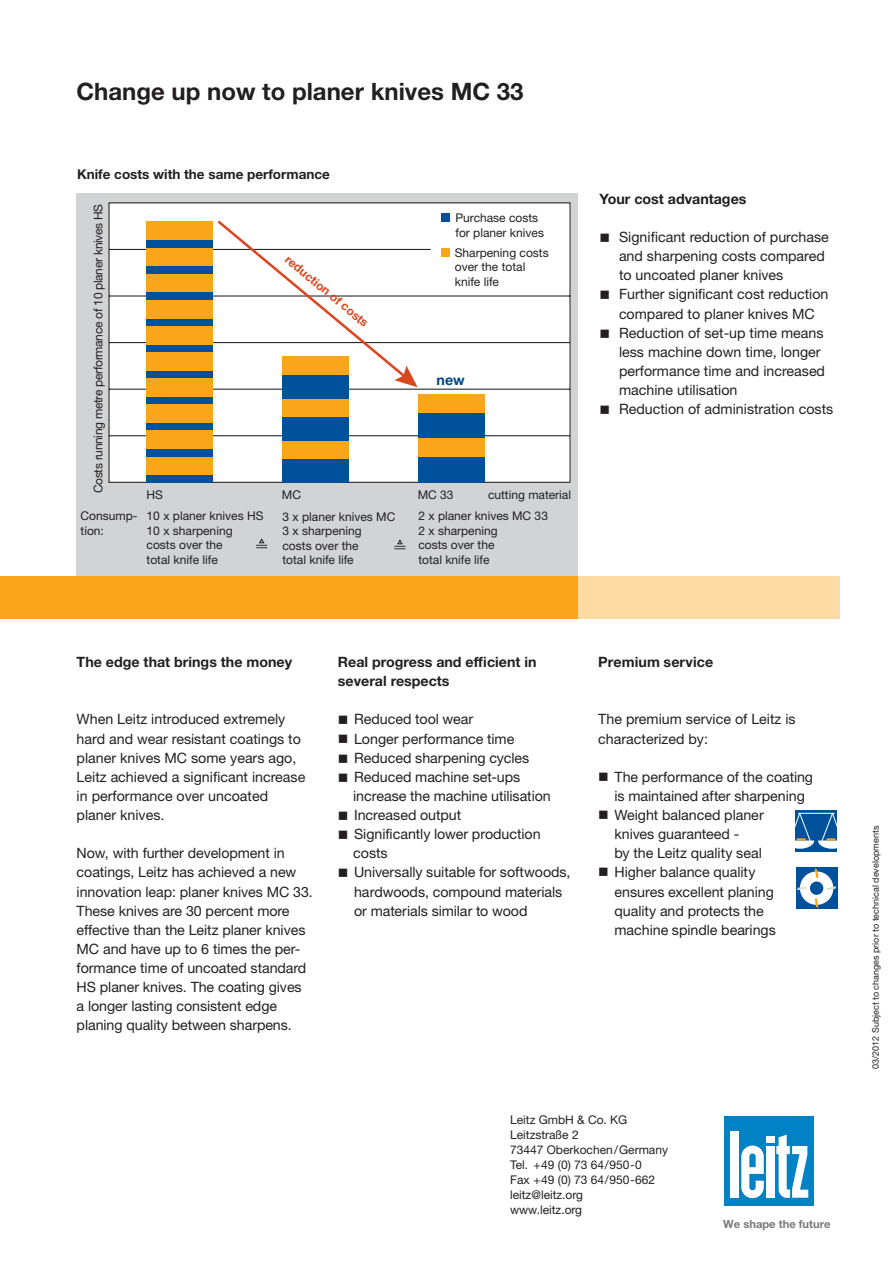
<style>
.page{position:relative;width:893px;height:1263px;background:#fff}
.page>*{position:absolute;margin:0;border:0;box-sizing:border-box;transform-origin:0 0}
.t1{font:700 24px "Helvetica Neue LT Pro";color:#231f20}
.t2{font:14.25px/19.2px "Helvetica Neue LT Pro";color:#231f20}
.t3{font:700 14.25px/19.2px "Helvetica Neue LT Pro";color:#231f20}
.t4{font:700 14.25px "Helvetica Neue LT Pro";color:#004688}
.t5{font:700 13.5px "Helvetica Neue LT Pro";color:#231f20}
.t6{font:12px/14.4px "Helvetica Neue LT Pro";color:#231f20}
.t7{font:12px "Helvetica Neue LT Pro";letter-spacing:-.025em;color:#231f20}
.t8{font:700 12px "Helvetica Neue LT Pro";color:#d9471f}
.t9{font:700 11.25px "Helvetica Neue LT Pro";color:#77787b}
.t10{font:9px "Helvetica Neue LT Pro";color:#231f20}
</style>
<div class="page">
<div style="left:796px;top:867px;width:41px;height:42px;background:#00519c"></div>
<div style="left:800px;top:871px;width:33px;height:34px;background:#fff;border-radius:50%"></div>
<div style="left:810px;top:882px;width:13px;height:13px;background:#00519c;border-radius:50%"></div>
<svg style="left:815px;top:869px;width:3px;height:9px"></svg>
<svg style="left:797px;top:886px;width:9px;height:4px"></svg>
<svg style="left:815px;top:898px;width:3px;height:10px"></svg>
<svg style="left:827px;top:886px;width:9px;height:4px"></svg>
<div style="left:77px;top:194px;width:501px;height:381px;background:#d1d3d4"></div>
<svg style="left:256px;top:538px;width:11px;height:10px"></svg>
<svg style="left:394px;top:539px;width:11px;height:10px"></svg>
<svg style="left:108px;top:202px;width:463px;height:281px;background:#f4f4f4"></svg>
<div style="left:147px;top:475px;width:66px;height:7px;background:#00519c"></div>
<div style="left:147px;top:456px;width:66px;height:19px;background:#faa61a"></div>
<div style="left:147px;top:449px;width:66px;height:7px;background:#00519c"></div>
<div style="left:147px;top:430px;width:66px;height:19px;background:#faa61a"></div>
<div style="left:147px;top:423px;width:66px;height:7px;background:#00519c"></div>
<div style="left:147px;top:404px;width:66px;height:19px;background:#faa61a"></div>
<div style="left:147px;top:397px;width:66px;height:7px;background:#00519c"></div>
<div style="left:147px;top:378px;width:66px;height:19px;background:#faa61a"></div>
<div style="left:147px;top:371px;width:66px;height:7px;background:#00519c"></div>
<div style="left:147px;top:352px;width:66px;height:19px;background:#faa61a"></div>
<div style="left:147px;top:344px;width:66px;height:8px;background:#00519c"></div>
<div style="left:147px;top:326px;width:66px;height:18px;background:#faa61a"></div>
<div style="left:147px;top:318px;width:66px;height:8px;background:#00519c"></div>
<div style="left:147px;top:300px;width:66px;height:18px;background:#faa61a"></div>
<div style="left:147px;top:292px;width:66px;height:8px;background:#00519c"></div>
<div style="left:147px;top:274px;width:66px;height:18px;background:#faa61a"></div>
<div style="left:147px;top:266px;width:66px;height:8px;background:#00519c"></div>
<div style="left:147px;top:248px;width:66px;height:18px;background:#faa61a"></div>
<div style="left:147px;top:240px;width:66px;height:8px;background:#00519c"></div>
<div style="left:147px;top:222px;width:66px;height:18px;background:#faa61a"></div>
<div style="left:282px;top:459px;width:66px;height:23px;background:#00519c"></div>
<div style="left:282px;top:440px;width:66px;height:19px;background:#faa61a"></div>
<div style="left:282px;top:417px;width:66px;height:23px;background:#00519c"></div>
<div style="left:282px;top:398px;width:66px;height:19px;background:#faa61a"></div>
<div style="left:282px;top:375px;width:66px;height:23px;background:#00519c"></div>
<div style="left:418px;top:457px;width:66px;height:25px;background:#00519c"></div>
<div style="left:418px;top:438px;width:66px;height:19px;background:#faa61a"></div>
<div style="left:418px;top:412px;width:66px;height:26px;background:#00519c"></div>
<div style="left:418px;top:394px;width:66px;height:18px;background:#faa61a"></div>
<svg style="left:215px;top:218px;width:203px;height:169px;background:#f3efea"></svg>
<div style="left:441px;top:214px;width:8px;height:8px;background:#00519c"></div>
<div style="left:441px;top:248px;width:8px;height:9px;background:#faa61a"></div>
<div style="left:796px;top:810px;width:41px;height:42px;background:#00519c"></div>
<svg style="left:795px;top:811px;width:42px;height:38px"></svg>
<div style="left:0;top:576px;width:578px;height:43px;background:#faa61a"></div>
<div style="left:578px;top:576px;width:261px;height:43px;background:#ffdaa2"></div>
<div style="left:724px;top:1116px;width:90px;height:90px;background:#0082c5"></div>
<div style="left:766px;top:1136px;width:8px;height:6px;background:#fff"></div>
<div style="left:766px;top:1146px;width:8px;height:52px;background:#fff"></div>
<div style="left:731px;top:1132px;width:8px;height:66px;background:#fff"></div>
<svg style="left:741px;top:1146px;width:23px;height:52px"></svg>
<svg style="left:776px;top:1135px;width:32px;height:63px"></svg>
<h1 class="t1" style="left:77px;top:83px;width:448px">Change up now to planer knives MC 33</h1>
<p class="t5" style="left:77px;top:169px;width:254px">Knife costs with the same performance</p>
<p class="t7" style="left:91px;top:493px;width:291px;rotate:-90deg">Costs running metre performance of 10 planer knives HS</p>
<p class="t8" style="left:291px;top:252px;width:105px;rotate:40deg">reduction of costs</p>
<p class="t6" style="left:455px;top:211px;width:90px">Purchase costs for planer knives</p>
<p class="t6" style="left:455px;top:245px;width:95px">Sharpening costs over the total knife life</p>
<p class="t4" style="left:436px;top:375px;width:30px">new</p>
<p class="t6" style="left:147px;top:488px;width:18px">HS</p>
<p class="t6" style="left:282px;top:488px;width:21px">MC</p>
<p class="t6" style="left:418px;top:488px;width:37px">MC 33</p>
<p class="t6" style="left:488px;top:488px;width:85px">cutting material</p>
<p class="t6" style="left:147px;top:509px;width:118px">10 x planer knives HS<br>10 x sharpening costs over the<br>total knife life</p>
<p class="t6" style="left:81px;top:509px;width:59px">Consump&shy;tion:</p>
<p class="t6" style="left:282px;top:510px;width:114px">3 x planer knives MC<br>3 x sharpening<br>costs over the<br>total knife life</p>
<p class="t6" style="left:418px;top:509px;width:131px">2 x planer knives MC 33<br>2 x sharpening<br>costs over the<br>total knife life</p>
<p class="t3" style="left:599px;top:190px;width:148px">Your cost advantages</p>
<p class="t2" style="left:619px;top:229px;width:216px">Significant reduction of purchase and sharpening costs compared to uncoated planer knives<br>Further significant cost reduction compared to planer knives MC<br>Reduction of set-up time means less machine down time, longer performance time and increased machine utilisation<br>Reduction of administration costs</p>
<p class="t3" style="left:77px;top:654px;width:217px">The edge that brings the money</p>
<p class="t2" style="left:77px;top:711px;width:230px">When Leitz introduced extremely hard and wear resistant coatings to planer knives MC some years ago,<br>Leitz achieved a significant increase in performance over uncoated planer knives.</p>
<p class="t2" style="left:77px;top:845px;width:238px">Now, with further development in coatings, Leitz has achieved a new innovation leap: planer knives MC 33.<br>These knives are 30 percent more effective than the Leitz planer knives MC and have up to 6 times the per&shy;formance time of uncoated standard HS planer knives. The coating gives a longer lasting consistent edge planing quality between sharpens.</p>
<p class="t3" style="left:338px;top:654px;width:200px">Real progress and efficient in several respects</p>
<p class="t2" style="left:353px;top:711px;width:219px">Reduced tool wear<br>Longer performance time<br>Reduced sharpening cycles<br>Reduced machine set-ups increase the machine utilisation<br>Increased output<br>Significantly lower production costs<br>Universally suitable for softwoods, hardwoods, compound materials or materials similar to wood</p>
<p class="t3" style="left:598px;top:654px;width:116px">Premium service</p>
<p class="t2" style="left:598px;top:711px;width:199px">The premium service of Leitz is characterized by:</p>
<p class="t2" style="left:614px;top:768px;width:200px">The performance of the coating is maintained after sharpening<br>Weight balanced planer<br>knives guaranteed -<br>by the Leitz quality seal<br>Higher balance quality<br>ensures excellent planing quality and protects the machine spindle bearings</p>
<p class="t6" style="left:510px;top:1114px;width:159px;line-height:15px">Leitz GmbH &amp; Co. KG<br>Leitzstraße 2<br>73447 Oberkochen/Germany<br>Tel. +49 (0) 73 64/950-0<br>Fax +49 (0) 73 64/950-662 leitz@leitz.org<br>www.leitz.org</p>
<p class="t9" style="left:723px;top:1218px;width:109px">We shape the future</p>
<p class="t10" style="left:872px;top:1069px;width:244px;rotate:-90deg">03/2012 Subject to changes prior to technical developments</p>
</div>
